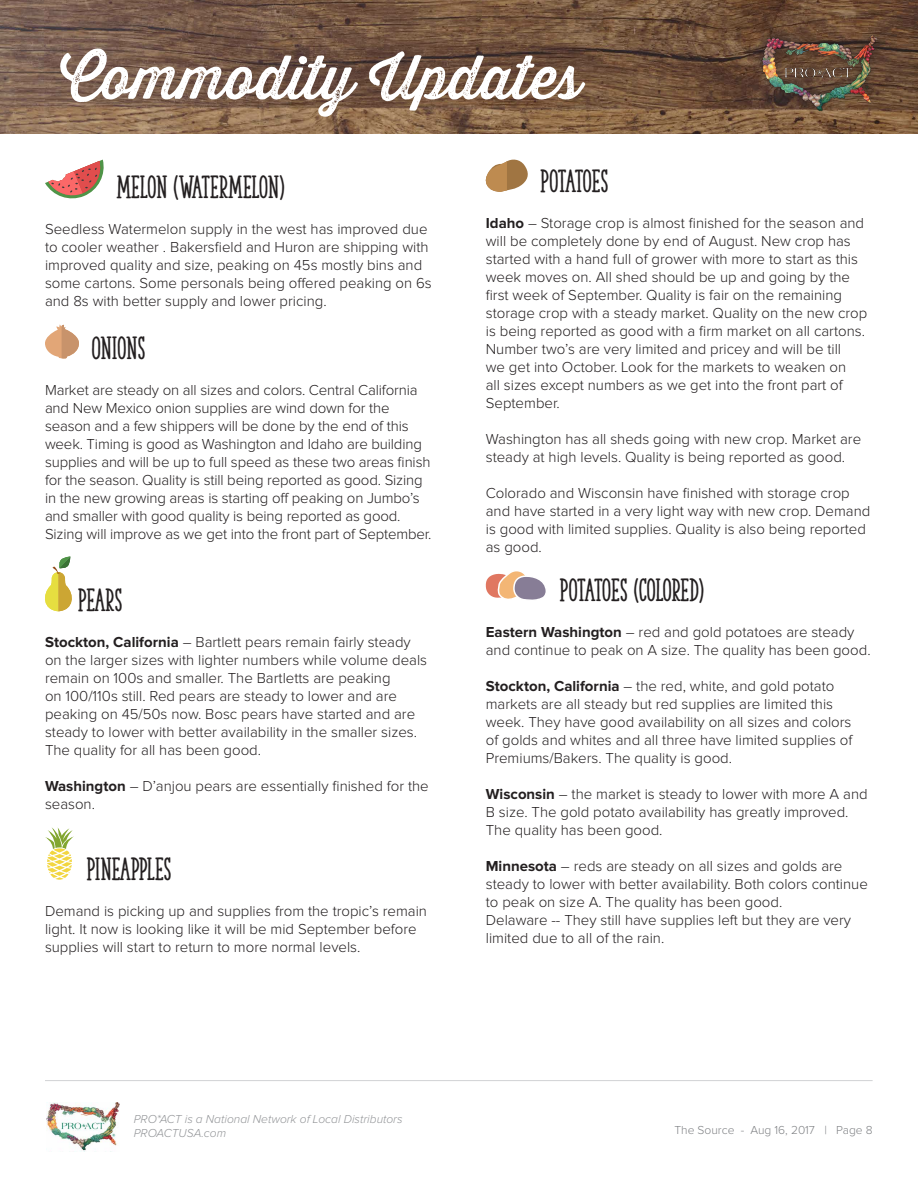
<style>
.page{position:relative;width:918px;height:1188px;background:#fff}
.page>*{position:absolute;margin:0;border:0;box-sizing:border-box;transform-origin:0 0}
.t1{font:60px "Thirsty Rough Reg One";color:#fff}
.t2{font:30px "The Serif Hand Extrablack";color:#231f20}
.t3{font:30px "The Serif Hand Extrablack";letter-spacing:-.02em;color:#231f20}
.t4{font:700 27px "Proxima Nova";color:#fff}
.t5{font:300 15px/18px "Proxima Nova";color:#231f20}
.t6{font:italic 300 12px/14.4px "Proxima Nova";color:#939598}
.t7{font:300 12px "Proxima Nova";color:#808285}
.s1{font-weight:700}
</style>
<div class="page">
<img style="left:46px;top:1102px;width:74px;height:49px">
<hr style="left:45px;top:1080px;width:828px;height:1px;background:#d1d2d4">
<img style="left:0;top:0;width:918px;height:134px">
<div style="left:752px;top:25px;width:133px;height:94px;background:#231f20;opacity:.6"></div>
<img style="left:761px;top:36px;width:115px;height:76px">
<svg style="left:45px;top:160px;width:59px;height:39px"></svg>
<svg style="left:45px;top:324px;width:34px;height:35px"></svg>
<svg style="left:45px;top:556px;width:27px;height:55px"></svg>
<svg style="left:45px;top:827px;width:29px;height:53px"></svg>
<svg style="left:485px;top:159px;width:43px;height:33px"></svg>
<svg style="left:485px;top:571px;width:61px;height:29px"></svg>
<h1 class="t1" style="left:60px;top:33px;width:523px">Commodity Updates</h1>
<h3 class="t4" style="left:217px;top:80px;width:158px">Aug 16, 2017</h3>
<h2 class="t2" style="left:116px;top:169px;width:169px">MELON (WATERMELON)</h2>
<p class="t5" style="left:45px;top:221px;width:388px">Seedless Watermelon supply in the west has improved due to cooler weather . Bakersfield and Huron are shipping with improved quality and size, peaking on 45s mostly bins and some cartons. Some personals being offered peaking on 6s and 8s with better supply and lower pricing.</p>
<h2 class="t2" style="left:92px;top:329px;width:55px">ONIONS</h2>
<p class="t5" style="left:45px;top:381px;width:388px">Market are steady on all sizes and colors. Central California and New Mexico onion supplies are wind down for the season and a few shippers will be done by the end of this week. Timing is good as Washington and Idaho are building supplies and will be up to full speed as these two areas finish for the season. Quality is still being reported as good. Sizing in the new growing areas is starting off peaking on Jumbo’s and smaller with good quality is being reported as good.<br>Sizing will improve as we get into the front part of September.</p>
<h2 class="t2" style="left:78px;top:582px;width:46px">PEARS</h2>
<p class="t5" style="left:45px;top:634px;width:384px"><span class="s1">Stockton, California</span> – Bartlett pears remain fairly steady on the larger sizes with lighter numbers while volume deals remain on 100s and smaller. The Bartletts are peaking<br>on 100/110s still. Red pears are steady to lower and are peaking on 45/50s now. Bosc pears have started and are steady to lower with better availability in the smaller sizes.<br>The quality for all has been good.</p>
<p class="t5" style="left:45px;top:778px;width:385px"><span class="s1">Washington</span> – D’anjou pears are essentially finished for the season.</p>
<h2 class="t2" style="left:87px;top:851px;width:86px">PINEAPPLES</h2>
<p class="t5" style="left:45px;top:902px;width:384px">Demand is picking up and supplies from the tropic’s remain light. It now is looking like it will be mid September before supplies will start to return to more normal levels.</p>
<h2 class="t3" style="left:541px;top:163px;width:69px">POTATOES</h2>
<p class="t5" style="left:486px;top:215px;width:383px"><span class="s1">Idaho</span> – Storage crop is almost finished for the season and will be completely done by end of August. New crop has started with a hand full of grower with more to start as this week moves on. All shed should be up and going by the first week of September. Quality is fair on the remaining storage crop with a steady market. Quality on the new crop is being reported as good with a firm market on all cartons.<br>Number two’s are very limited and pricey and will be till<br>we get into October. Look for the markets to weaken on<br>all sizes except numbers as we get into the front part of September.</p>
<p class="t5" style="left:486px;top:431px;width:377px">Washington has all sheds going with new crop. Market are steady at high levels. Quality is being reported as good.</p>
<p class="t5" style="left:486px;top:485px;width:386px">Colorado and Wisconsin have finished with storage crop and have started in a very light way with new crop. Demand is good with limited supplies. Quality is also being reported as good.</p>
<h2 class="t2" style="left:560px;top:572px;width:145px">POTATOES (COLORED)</h2>
<p class="t5" style="left:486px;top:624px;width:386px"><span class="s1">Eastern Washington</span> – red and gold potatoes are steady and continue to peak on A size. The quality has been good.</p>
<p class="t5" style="left:486px;top:678px;width:368px"><span class="s1">Stockton, California</span> – the red, white, and gold potato markets are all steady but red supplies are limited this week. They have good availability on all sizes and colors of golds and whites and all three have limited supplies of Premiums/Bakers. The quality is good.</p>
<p class="t5" style="left:486px;top:786px;width:383px"><span class="s1">Wisconsin</span> – the market is steady to lower with more A and<br>B size. The gold potato availability has greatly improved.<br>The quality has been good.</p>
<p class="t5" style="left:486px;top:858px;width:384px"><span class="s1">Minnesota</span> – reds are steady on all sizes and golds are steady to lower with better availability. Both colors continue to peak on size A. The quality has been good.<br>Delaware -- They still have supplies left but they are very limited due to all of the rain.</p>
<p class="t6" style="left:134px;top:1112px;width:270px">PRO*ACT is a National Network of Local Distributors<br>PROACTUSA.com</p>
<p class="t7" style="left:674px;top:1124px;width:200px">The Source - Aug 16, 2017 | Page 8</p>
</div>
